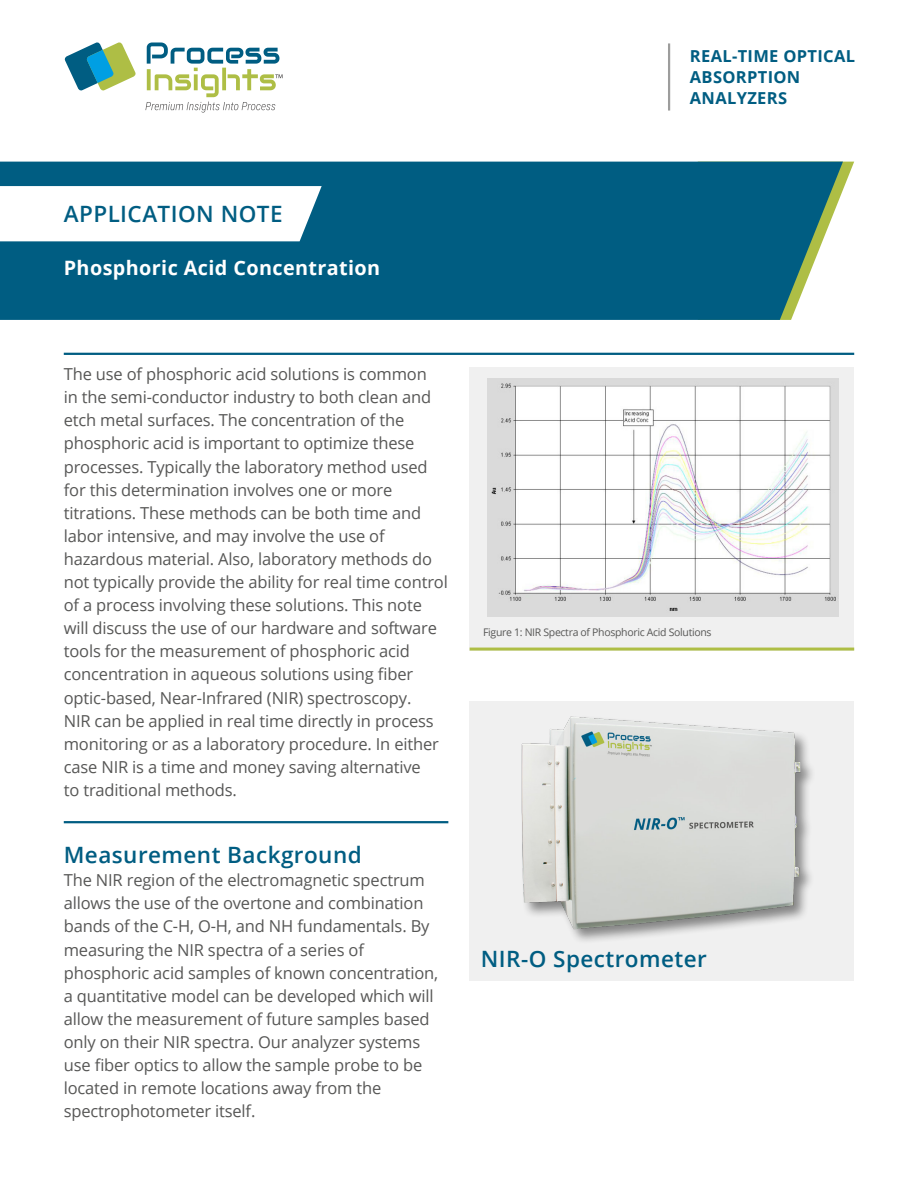
<style>
.page{position:relative;width:918px;height:1188px;background:#fff}
.page>*{position:absolute;margin:0;border:0;box-sizing:border-box;transform-origin:0 0}
.t1{font:600 22.5px "Open Sans";letter-spacing:.02em;color:#005d82}
.t2{font:700 19.8px "Open Sans";letter-spacing:.02em;color:#fff}
.t3{font:16.5px/23.1px "Open Sans";letter-spacing:-.01em;color:#575756}
.t4{font:700 16.5px/21px "Open Sans";letter-spacing:.02em;color:#005d82}
.t5{font:10.5px "Open Sans";letter-spacing:-.03em;color:#575756}
</style>
<div class="page">
<svg style="left:843px;top:162px;width:11px;height:28px"></svg>
<div style="left:0;top:162px;width:843px;height:158px;background:#005d82"></div>
<hr style="left:64px;top:353px;width:790px;height:2px;background:#005d82">
<svg style="left:0;top:186px;width:322px;height:55px"></svg>
<hr style="left:64px;top:821px;width:384px;height:2px;background:#005d82">
<div style="left:470px;top:368px;width:384px;height:283px;background:#f0f0f0"></div>
<hr style="left:470px;top:648px;width:384px;height:3px;background:#aebe45">
<img style="left:487px;top:378px;width:351px;height:239px">
<div style="left:470px;top:701px;width:384px;height:280px;background:#f0f0f0"></div>
<img style="left:521px;top:716px;width:291px;height:225px">
<hr style="left:668px;top:43px;width:2px;height:68px;background:#9d9d9c">
<svg style="left:64px;top:42px;width:72px;height:49px"></svg>
<svg style="left:145px;top:42px;width:138px;height:71px"></svg>
<p class="t4" style="left:690px;top:45px;width:167px">REAL-TIME OPTICAL<br>ABSORPTION<br>ANALYZERS</p>
<h1 class="t1" style="left:64px;top:199px;width:220px">APPLICATION NOTE</h1>
<p class="t2" style="left:64px;top:253px;width:318px">Phosphoric Acid Concentration</p>
<p class="t3" style="left:64px;top:362px;width:386px">The use of phosphoric acid solutions is common<br>in the semi-conductor industry to both clean and etch metal surfaces. The concentration of the phosphoric acid is important to optimize these processes. Typically the laboratory method used for this determination involves one or more titrations. These methods can be both time and labor intensive, and may involve the use of hazardous material. Also, laboratory methods do not typically provide the ability for real time control of a process involving these solutions. This note will discuss the use of our hardware and software tools for the measurement of phosphoric acid concentration in aqueous solutions using fiber optic-based, Near-Infrared (NIR) spectroscopy.<br>NIR can be applied in real time directly in process monitoring or as a laboratory procedure. In either case NIR is a time and money saving alternative<br>to traditional methods.</p>
<h1 class="t1" style="left:64px;top:840px;width:300px">Measurement Background</h1>
<p class="t3" style="left:64px;top:868px;width:376px">The NIR region of the electromagnetic spectrum allows the use of the overtone and combination bands of the C-H, O-H, and NH fundamentals. By measuring the NIR spectra of a series of phosphoric acid samples of known concentration, a quantitative model can be developed which will allow the measurement of future samples based only on their NIR spectra. Our analyzer systems use fiber optics to allow the sample probe to be located in remote locations away from the spectrophotometer itself.</p>
<p class="t5" style="left:483px;top:625px;width:230px">Figure 1: NIR Spectra of Phosphoric Acid Solutions</p>
<h1 class="t1" style="left:481px;top:943px;width:228px">NIR-O Spectrometer</h1>
</div>
